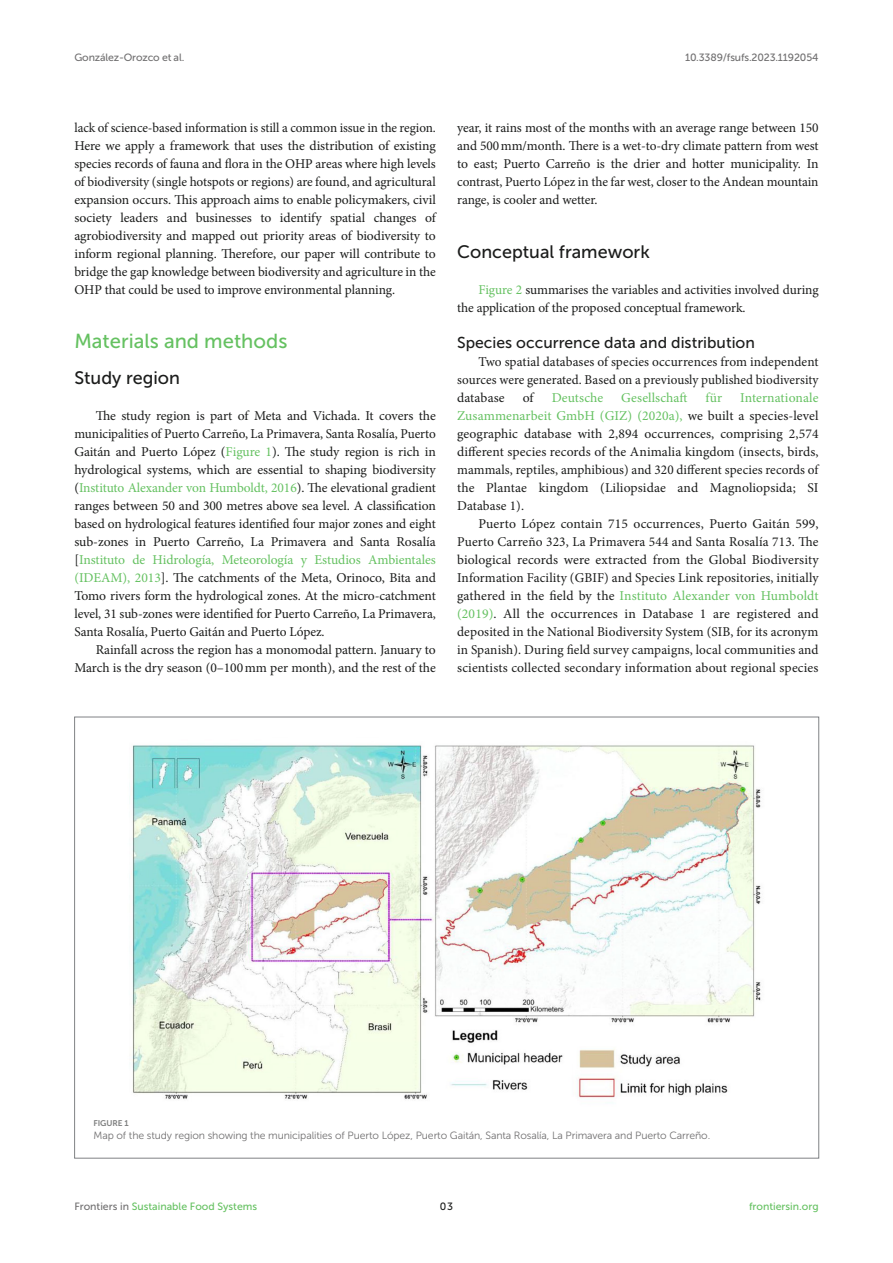
<style>
.page{position:relative;width:893px;height:1263px;background:#fff}
.page>*{position:absolute;margin:0;border:0;box-sizing:border-box;transform-origin:0 0}
.HEAD_1{font:20.25px "Museo Sans 500";color:#65c161}
.HEAD_2{font:18px "Museo Sans 500";color:#1b1c1b}
.HEAD_2_after_HEAD_1{font:18px "Museo Sans 500";color:#1b1c1b}
.HEAD_3{font:15.75px "Museo Sans 500";color:#1b1c1b}
.TEXT{font:13.5px/18px "Minion Pro";letter-spacing:-.005em;color:#1b1c1b;text-align:justify}
.TEXT_FLUSH{font:13.5px/18px "Minion Pro";letter-spacing:-.005em;color:#1b1c1b;text-align:justify}
.TEXT_FLUSH-2{font:13.5px "Minion Pro";letter-spacing:.005em;color:#65c161}
.FIG_LEG{font:10.5px "Museo Sans 300";letter-spacing:-.01em;color:#706f70}
.t1{font:10.5px "Museo Sans 500";color:#65c161}
.t2{font:10.5px "Museo Sans 500";letter-spacing:-.015em;color:#706f70}
.t3{font:10.5px "Museo Sans 500";color:#1b1c1b}
.FIG_HD{font:8.25px "Museo Sans 700";letter-spacing:-.01em;color:#7e7f7f}
.s1{color:#65c161}
.s2{color:#706f70}
</style>
<div class="page">
<img style="left:131px;top:745px;width:630px;height:355px">
<p class="t2" style="left:74px;top:51px;width:111px">González-Orozco et al.</p>
<p class="t2" style="left:685px;top:51px;width:135px">10.3389/fsufs.2023.1192054</p>
<p class="TEXT" style="left:74px;top:119px;width:363px">lack of science-based information is still a common issue in the region.<br>Here we apply a framework that uses the distribution of existing species records of fauna and flora in the OHP areas where high levels of biodiversity (single hotspots or regions) are found, and agricultural expansion occurs. This approach aims to enable policymakers, civil society leaders and businesses to identify spatial changes of agrobiodiversity and mapped out priority areas of biodiversity to inform regional planning. Therefore, our paper will contribute to bridge the gap knowledge between biodiversity and agriculture in the OHP that could be used to improve environmental planning.</p>
<p class="HEAD_1" style="left:74px;top:330px;width:214px">Materials and methods</p>
<p class="HEAD_2_after_HEAD_1" style="left:74px;top:368px;width:107px">Study region</p>
<p class="TEXT_FLUSH" style="left:74px;top:407px;width:363px;text-indent:21px">The study region is part of Meta and Vichada. It covers the municipalities of Puerto Carreño, La Primavera, Santa Rosalía, Puerto Gaitán and Puerto López (<span class="s1">Figure 1</span>). The study region is rich in hydrological systems, which are essential to shaping biodiversity (<span class="s1">Instituto Alexander von Humboldt, 2016</span>). The elevational gradient ranges between 50 and 300 metres above sea level. A classification based on hydrological features identified four major zones and eight sub-zones in Puerto Carreño, La Primavera and Santa Rosalía [<span class="s1">Instituto de Hidrología, Meteorología y Estudios Ambientales (IDEAM), 2013</span>]. The catchments of the Meta, Orinoco, Bita and Tomo rivers form the hydrological zones. At the micro-catchment level, 31 sub-zones were identified for Puerto Carreño, La Primavera, Santa Rosalía, Puerto Gaitán and Puerto López.</p>
<p class="TEXT" style="left:74px;top:641px;width:363px;text-align:right">Rainfall across the region has a monomodal pattern. January to<br>March is the dry season (0–100mm per month), and the rest of the</p>
<p class="TEXT" style="left:457px;top:119px;width:363px">year, it rains most of the months with an average range between 150 and 500mm/month. There is a wet-to-dry climate pattern from west to east; Puerto Carreño is the drier and hotter municipality. In contrast, Puerto López in the far west, closer to the Andean mountain range, is cooler and wetter.</p>
<p class="HEAD_2" style="left:457px;top:242px;width:194px">Conceptual framework</p>
<p class="TEXT_FLUSH" style="left:457px;top:281px;width:363px;text-indent:21px"><span class="s1">Figure 2</span> summarises the variables and activities involved during the application of the proposed conceptual framework.</p>
<p class="HEAD_3" style="left:457px;top:334px;width:299px">Species occurrence data and distribution</p>
<p class="TEXT_FLUSH" style="left:457px;top:353px;width:363px;text-indent:21px">Two spatial databases of species occurrences from independent sources were generated. Based on a previously published biodiversity database</p>
<p class="TEXT_FLUSH" style="left:457px;top:389px;width:363px;text-indent:283px"><span class="s1">Internationale Zusammenarbeit GmbH (GIZ) (2020a),</span> we built a species-level geographic database with 2,894 occurrences, comprising 2,574 different species records of the Animalia kingdom (insects, birds, mammals, reptiles, amphibious) and 320 different species records of the Plantae kingdom (Liliopsidae and Magnoliopsida; SI Database 1).</p>
<p class="TEXT" style="left:457px;top:515px;width:363px;text-indent:21px">Puerto López contain 715 occurrences, Puerto Gaitán 599, Puerto Carreño 323, La Primavera 544 and Santa Rosalía 713. The biological records were extracted from the Global Biodiversity Information Facility (GBIF) and Species Link repositories, initially gathered in the field by the <span class="s1">Instituto Alexander von Humboldt (2019)</span>. All the occurrences in Database 1 are registered and deposited in the National Biodiversity System (SIB, for its acronym in Spanish). During field survey campaigns, local communities and scientists collected secondary information about regional species</p>
<p class="TEXT_FLUSH" style="left:523px;top:389px;width:12px">of</p>
<p class="TEXT_FLUSH-2" style="left:552px;top:389px;width:53px">Deutsche</p>
<p class="TEXT_FLUSH-2" style="left:621px;top:389px;width:68px">Gesellschaft</p>
<p class="TEXT_FLUSH-2" style="left:705px;top:389px;width:18px">für</p>
<p class="FIG_HD" style="left:94px;top:1118px;width:37px">FIGURE 1</p>
<p class="FIG_LEG" style="left:94px;top:1130px;width:618px">Map of the study region showing the municipalities of Puerto López, Puerto Gaitán, Santa Rosalía, La Primavera and Puerto Carreño.</p>
<p class="t1" style="left:74px;top:1200px;width:184px"><span class="s2">Frontiers in</span> Sustainable Food Systems</p>
<p class="t3" style="left:440px;top:1200px;width:15px">03</p>
<p class="t1" style="left:749px;top:1200px;width:71px">frontiersin.org</p>
</div>
